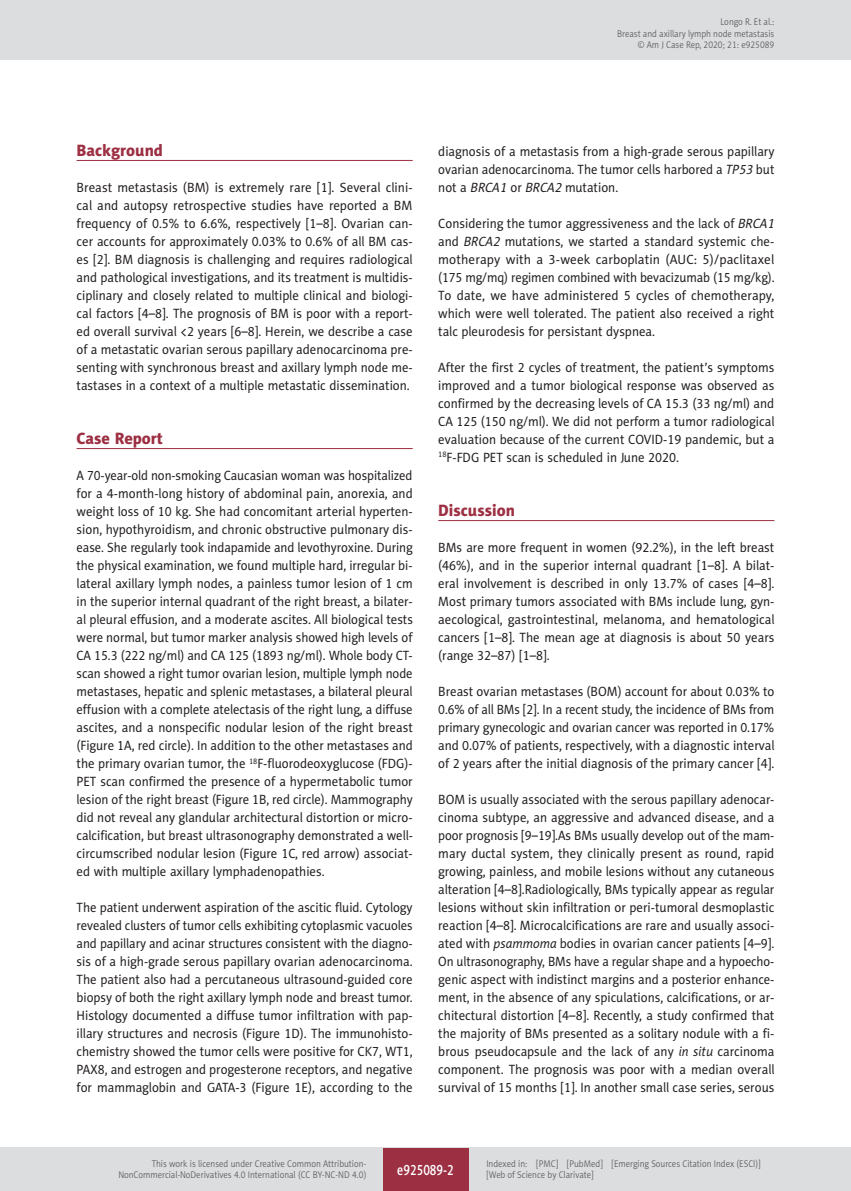
<style>
.page{position:relative;width:851px;height:1191px;background:#fff}
.page>*{position:absolute;margin:0;border:0;box-sizing:border-box;transform-origin:0 0}
.AJCR_Headline_1{font:16.5px "Naomi Sans EFN Heavy";color:#9d2f42}
.AJCR_e-PAGINA{font:15px "Naomi Sans EFN Medium";color:#fff;scale:.8 1}
.AJCR_Body{font:13.5px/18px "Naomi Sans EFN";color:#231f20;text-align:justify;scale:.95 1}
.AJCR_Body-2{font:13.5px/18px "Naomi Sans EFN";color:#231f20;text-align:justify;scale:.93 1}
.AJCR_Body-3{font:13.5px/18px "Naomi Sans EFN";color:#231f20;text-align:justify;scale:.94 1}
.AJCR_Body-4{font:13.5px/18px "Naomi Sans EFN";color:#231f20;text-align:justify;scale:.96 1}
.AJCR_pagina_zywa{font:9.75px/11.2px "Naomi Sans EFN Light";color:#57585a;text-align:right;scale:.9 1}
.AJCR_pagina_sygnatur{font:9.75px "Naomi Sans EFN Light";color:#57585a;scale:.9 1}
.s1{font-style:italic}
</style>
<div class="page">
<hr style="left:77px;top:160px;width:335px;height:1px;background:#9d2f42">
<hr style="left:77px;top:448px;width:335px;height:1px;background:#9d2f42">
<hr style="left:438px;top:520px;width:336px;height:1px;background:#9d2f42">
<div style="left:0;top:0;width:850px;height:60px;background:#dcdddf"></div>
<hr style="left:850px;top:0;width:1px;height:60px;background:#dcdddf">
<div style="left:0;top:1148px;width:850px;height:43px;background:#dcdddf"></div>
<div style="left:383px;top:1147px;width:85px;height:43px;background:#9d2f42"></div>
<p class="AJCR_pagina_zywa" style="left:617px;top:16px;width:176px">Longo R. Et al.:<br>Breast and axillary lymph node metastasis</p>
<p class="AJCR_pagina_sygnatur" style="left:637px;top:39px;width:153px">© Am J Case Rep, 2020; 21: e925089</p>
<p class="AJCR_Headline_1" style="left:77px;top:140px;width:88px">Background</p>
<p class="AJCR_Body-4" style="left:77px;top:178px;width:351px">Breast metastasis (BM) is extremely rare [1]. Several clini&shy;cal and autopsy retrospective studies have reported a BM frequency of 0.5% to 6.6%, respectively [1–8]. Ovarian can&shy;cer accounts for approximately 0.03% to 0.6% of all BM cas&shy;es [2]. BM diagnosis is challenging and requires radiological and pathological investigations, and its treatment is multidis&shy;ciplinary and closely related to multiple clinical and biologi&shy;cal factors [4–8]. The prognosis of BM is poor with a report&shy;ed overall survival &lt;2 years [6–8]. Herein, we describe a case of a metastatic ovarian serous papillary adenocarcinoma pre&shy;senting with synchronous breast and axillary lymph node me&shy;tastases in a context of a multiple metastatic dissemination.</p>
<p class="AJCR_Headline_1" style="left:77px;top:428px;width:88px">Case Report</p>
<p class="AJCR_Body-2" style="left:77px;top:466px;width:363px">A 70-year-old non-smoking Caucasian woman was hospitalized for a 4-month-long history of abdominal pain, anorexia, and weight loss of 10 kg. She had concomitant arterial hyperten&shy;sion, hypothyroidism, and chronic obstructive pulmonary dis&shy;ease. She regularly took indapamide and levothyroxine. During the physical examination, we found multiple hard, irregular bi&shy;lateral axillary lymph nodes, a painless tumor lesion of 1 cm in the superior internal quadrant of the right breast, a bilater&shy;al pleural effusion, and a moderate ascites. All biological tests were normal, but tumor marker analysis showed high levels of CA 15.3 (222 ng/ml) and CA 125 (1893 ng/ml). Whole body CT&shy;scan showed a right tumor ovarian lesion, multiple lymph node metastases, hepatic and splenic metastases, a bilateral pleural effusion with a complete atelectasis of the right lung, a diffuse ascites, and a nonspecific nodular lesion of the right breast (Figure 1A, red circle). In addition to the other metastases and the primary ovarian tumor, the <sup>18</sup>F-fluorodeoxyglucose (FDG)- PET scan confirmed the presence of a hypermetabolic tumor lesion of the right breast (Figure 1B, red circle). Mammography did not reveal any glandular architectural distortion or micro&shy;calcification, but breast ultrasonography demonstrated a well&shy;circumscribed nodular lesion (Figure 1C, red arrow) associat&shy;ed with multiple axillary lymphadenopathies.</p>
<p class="AJCR_Body" style="left:77px;top:898px;width:355px">The patient underwent aspiration of the ascitic fluid. Cytology revealed clusters of tumor cells exhibiting cytoplasmic vacuoles and papillary and acinar structures consistent with the diagno&shy;sis of a high-grade serous papillary ovarian adenocarcinoma.<br>The patient also had a percutaneous ultrasound-guided core biopsy of both the right axillary lymph node and breast tumor.<br>Histology documented a diffuse tumor infiltration with pap&shy;illary structures and necrosis (Figure 1D). The immunohisto&shy;chemistry showed the tumor cells were positive for CK7, WT1, PAX8, and estrogen and progesterone receptors, and negative for mammaglobin and GATA-3 (Figure 1E), according to the</p>
<p class="AJCR_Body" style="left:438px;top:142px;width:355px">diagnosis of a metastasis from a high-grade serous papillary ovarian adenocarcinoma. The tumor cells harbored a <span class="s1">TP53</span> but not a <span class="s1">BRCA1</span> or <span class="s1">BRCA2</span> mutation.</p>
<p class="AJCR_Body" style="left:438px;top:214px;width:355px">Considering the tumor aggressiveness and the lack of <span class="s1">BRCA1 </span>and <span class="s1">BRCA2</span> mutations, we started a standard systemic che&shy;motherapy with a 3-week carboplatin (AUC: 5)/paclitaxel (175 mg/mq) regimen combined with bevacizumab (15 mg/kg).<br>To date, we have administered 5 cycles of chemotherapy, which were well tolerated. The patient also received a right talc pleurodesis for persistant dyspnea.</p>
<p class="AJCR_Body" style="left:438px;top:358px;width:355px">After the first 2 cycles of treatment, the patient’s symptoms improved and a tumor biological response was observed as confirmed by the decreasing levels of CA 15.3 (33 ng/ml) and CA 125 (150 ng/ml). We did not perform a tumor radiological evaluation because of the current COVID-19 pandemic, but a <sup>18</sup>F-FDG PET scan is scheduled in June 2020.</p>
<p class="AJCR_Headline_1" style="left:438px;top:500px;width:78px">Discussion</p>
<p class="AJCR_Body" style="left:438px;top:538px;width:355px">BMs are more frequent in women (92.2%), in the left breast (46%), and in the superior internal quadrant [1–8]. A bilat&shy;eral involvement is described in only 13.7% of cases [4–8].<br>Most primary tumors associated with BMs include lung, gyn&shy;aecological, gastrointestinal, melanoma, and hematological cancers [1–8]. The mean age at diagnosis is about 50 years (range 32–87) [1–8].</p>
<p class="AJCR_Body" style="left:438px;top:682px;width:355px">Breast ovarian metastases (BOM) account for about 0.03% to 0.6% of all BMs [2]. In a recent study, the incidence of BMs from primary gynecologic and ovarian cancer was reported in 0.17% and 0.07% of patients, respectively, with a diagnostic interval of 2 years after the initial diagnosis of the primary cancer [4].</p>
<p class="AJCR_Body-3" style="left:438px;top:790px;width:359px">BOM is usually associated with the serous papillary adenocar&shy;cinoma subtype, an aggressive and advanced disease, and a poor prognosis [9–19].As BMs usually develop out of the mam&shy;mary ductal system, they clinically present as round, rapid growing, painless, and mobile lesions without any cutaneous alteration [4–8].Radiologically, BMs typically appear as regular lesions without skin infiltration or peri-tumoral desmoplastic reaction [4–8]. Microcalcifications are rare and usually associ&shy;ated with <span class="s1">psammoma</span> bodies in ovarian cancer patients [4–9].<br>On ultrasonography, BMs have a regular shape and a hypoecho&shy;genic aspect with indistinct margins and a posterior enhance&shy;ment, in the absence of any spiculations, calcifications, or ar&shy;chitectural distortion [4–8]. Recently, a study confirmed that the majority of BMs presented as a solitary nodule with a fi&shy;brous pseudocapsule and the lack of any <span class="s1">in situ</span> carcinoma component. The prognosis was poor with a median overall survival of 15 months [1]. In another small case series, serous</p>
<p class="AJCR_pagina_zywa" style="left:118px;top:1158px;width:277px">This work is licensed under Creative Common Attribution-<br>NonCommercial-NoDerivatives 4.0 International (CC BY-NC-ND 4.0)</p>
<p class="AJCR_e-PAGINA" style="left:397px;top:1160px;width:72px">e925089-2</p>
<p class="AJCR_pagina_zywa" style="left:486px;top:1158px;width:306px;text-align:left">Indexed in: [PMC] [PubMed] [Emerging Sources Citation Index (ESCI)] [Web of Science by Clarivate]</p>
</div>
